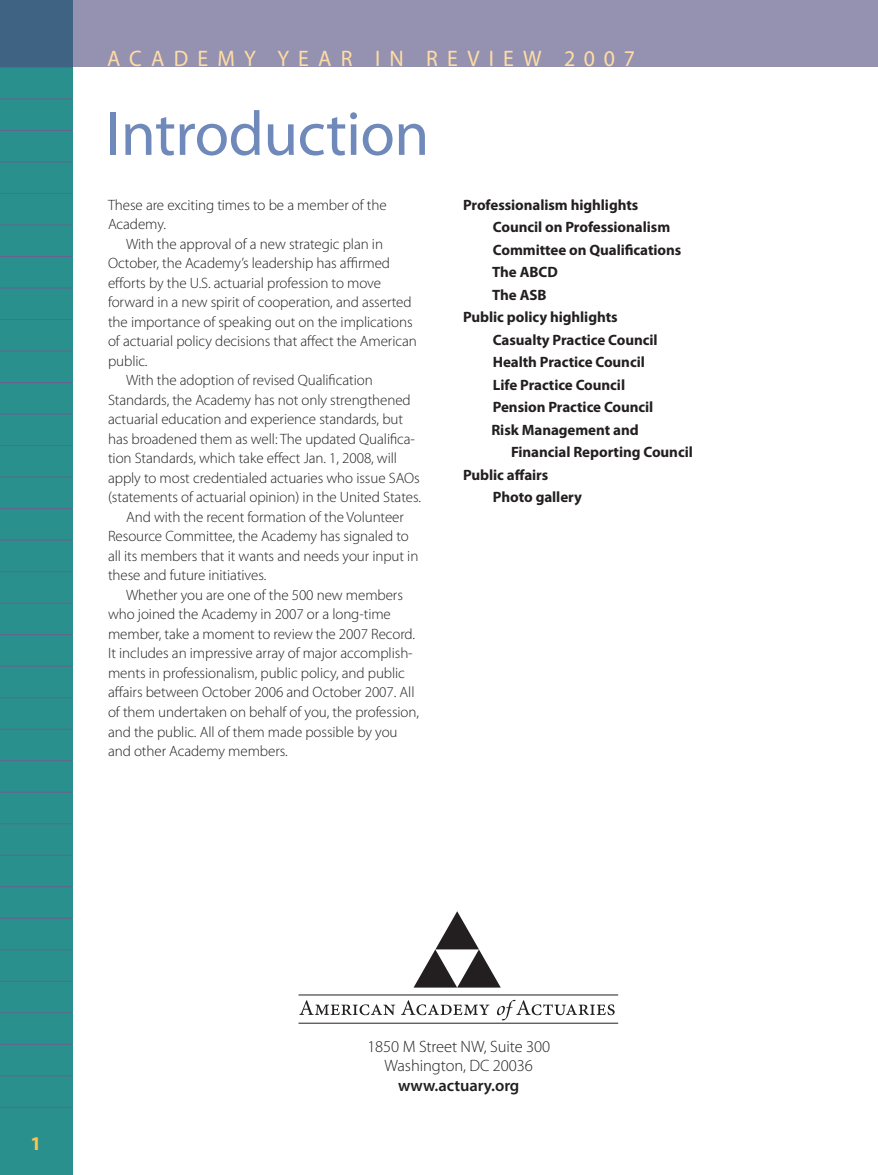
<style>
.page{position:relative;width:878px;height:1175px;background:#fff}
.page>*{position:absolute;margin:0;border:0;box-sizing:border-box;transform-origin:0 0}
.Section_Head{font:63px "Myriad Pro";letter-spacing:-.01em;color:#6f89bb}
.Head__First_Line{font:22.5px "Myriad Pro";letter-spacing:.42em;color:#ffdda3}
.t1{font:700 19.5px "Myriad Pro";color:#fec44d}
.t2{font:300 16.5px "Myriad Pro";letter-spacing:-.005em;color:#231f20}
.t3{font:600 16.5px "Myriad Pro";letter-spacing:-.005em;color:#231f20}
.text{font:300 15px/19.5px "Myriad Pro";letter-spacing:-.005em;color:#231f20}
.text-2{font:700 15px "Myriad Pro";letter-spacing:-.005em;color:#231f20}
.text_NI{font:300 15px/19.5px "Myriad Pro";letter-spacing:-.005em;color:#231f20}
</style>
<div class="page">
<div style="left:0;top:0;width:72px;height:1174px;background:#29908e"></div>
<hr style="left:0;top:67px;width:72px;height:1px;background:#676290">
<hr style="left:0;top:99px;width:72px;height:1px;background:#676290">
<hr style="left:0;top:130px;width:72px;height:1px;background:#676290">
<hr style="left:0;top:162px;width:72px;height:1px;background:#676290">
<hr style="left:0;top:193px;width:72px;height:1px;background:#676290">
<hr style="left:0;top:225px;width:72px;height:1px;background:#676290">
<hr style="left:0;top:256px;width:72px;height:1px;background:#676290">
<hr style="left:0;top:288px;width:72px;height:1px;background:#676290">
<hr style="left:0;top:319px;width:72px;height:1px;background:#676290">
<hr style="left:0;top:351px;width:72px;height:1px;background:#676290">
<hr style="left:0;top:382px;width:72px;height:1px;background:#676290">
<hr style="left:0;top:414px;width:72px;height:1px;background:#676290">
<hr style="left:0;top:445px;width:72px;height:1px;background:#676290">
<hr style="left:0;top:477px;width:72px;height:1px;background:#676290">
<hr style="left:0;top:508px;width:72px;height:1px;background:#676290">
<hr style="left:0;top:540px;width:72px;height:1px;background:#676290">
<hr style="left:0;top:571px;width:72px;height:1px;background:#676290">
<hr style="left:0;top:603px;width:72px;height:1px;background:#676290">
<hr style="left:0;top:634px;width:72px;height:1px;background:#676290">
<hr style="left:0;top:666px;width:72px;height:1px;background:#676290">
<hr style="left:0;top:697px;width:72px;height:1px;background:#676290">
<hr style="left:0;top:729px;width:72px;height:1px;background:#676290">
<hr style="left:0;top:760px;width:72px;height:1px;background:#676290">
<hr style="left:0;top:792px;width:72px;height:1px;background:#676290">
<hr style="left:0;top:823px;width:72px;height:1px;background:#676290">
<hr style="left:0;top:855px;width:72px;height:1px;background:#676290">
<hr style="left:0;top:886px;width:72px;height:1px;background:#676290">
<hr style="left:0;top:918px;width:72px;height:1px;background:#676290">
<hr style="left:0;top:949px;width:72px;height:1px;background:#676290">
<hr style="left:0;top:981px;width:72px;height:1px;background:#676290">
<hr style="left:0;top:1012px;width:72px;height:1px;background:#676290">
<hr style="left:0;top:1044px;width:72px;height:1px;background:#676290">
<hr style="left:0;top:1075px;width:72px;height:1px;background:#676290">
<hr style="left:0;top:1107px;width:72px;height:1px;background:#676290">
<svg style="left:0;top:0;width:878px;height:67px;background:#8d8dac"></svg>
<svg style="left:414px;top:911px;width:86px;height:76px"></svg>
<svg style="left:299px;top:1000px;width:96px;height:15px"></svg>
<svg style="left:401px;top:1000px;width:88px;height:15px"></svg>
<svg style="left:497px;top:999px;width:117px;height:21px"></svg>
<hr style="left:298px;top:994px;width:320px;height:1px;background:#231f20">
<hr style="left:298px;top:1022px;width:320px;height:1px;background:#231f20">
<p class="Head__First_Line" style="left:107px;top:45px;width:529px">ACADEMY YEAR IN REVIEW 2007</p>
<p class="Section_Head" style="left:106px;top:95px;width:325px">Introduction</p>
<p class="text_NI" style="left:108px;top:195px;width:280px">These are exciting times to be a member of the<br>Academy.</p>
<p class="text" style="left:108px;top:234px;width:310px;text-indent:18px">With the approval of a new strategic plan in October, the Academy’s leadership has affirmed efforts by the U.S. actuarial profession to move forward in a new spirit of cooperation, and asserted the importance of speaking out on the implications of actuarial policy decisions that affect the American public.</p>
<p class="text" style="left:108px;top:371px;width:314px;text-indent:18px">With the adoption of revised Qualification Standards, the Academy has not only strengthened actuarial education and experience standards, but has broadened them as well: The updated Qualifica&shy;tion Standards, which take effect Jan. 1, 2008, will apply to most credentialed actuaries who issue SAOs (statements of actuarial opinion) in the United States.</p>
<p class="text" style="left:108px;top:507px;width:312px;text-indent:18px">And with the recent formation of the Volunteer Resource Committee, the Academy has signaled to all its members that it wants and needs your input in these and future initiatives.</p>
<p class="text" style="left:108px;top:585px;width:312px;text-indent:18px">Whether you are one of the 500 new members who joined the Academy in 2007 or a long-time member, take a moment to review the 2007 Record.<br>It includes an impressive array of major accomplish&shy;ments in professionalism, public policy, and public affairs between October 2006 and October 2007. All of them undertaken on behalf of you, the profession, and the public. All of them made possible by you and other Academy members.</p>
<p class="text-2" style="left:463px;top:195px;width:177px">Professionalism highlights</p>
<p class="text-2" style="left:493px;top:217px;width:179px">Council on Professionalism</p>
<p class="text-2" style="left:493px;top:240px;width:190px">Committee on Qualifications</p>
<p class="text-2" style="left:492px;top:262px;width:67px">The ABCD</p>
<p class="text-2" style="left:492px;top:285px;width:56px">The ASB</p>
<p class="text-2" style="left:463px;top:307px;width:156px">Public policy highlights</p>
<p class="text-2" style="left:493px;top:330px;width:166px">Casualty Practice Council</p>
<p class="text-2" style="left:493px;top:352px;width:153px">Health Practice Council</p>
<p class="text-2" style="left:493px;top:375px;width:134px">Life Practice Council</p>
<p class="text-2" style="left:493px;top:397px;width:162px">Pension Practice Council</p>
<p class="text-2" style="left:491px;top:420px;width:149px">Risk Management and</p>
<p class="text-2" style="left:511px;top:442px;width:183px">Financial Reporting Council</p>
<p class="text-2" style="left:463px;top:465px;width:87px">Public affairs</p>
<p class="text-2" style="left:493px;top:487px;width:91px">Photo gallery</p>
<h3 class="t1" style="left:31px;top:1130px;width:12px">1</h3>
<p class="t2" style="left:367px;top:1037px;width:184px">1850 M Street NW, Suite 300</p>
<p class="t2" style="left:384px;top:1056px;width:150px">Washington, DC 20036</p>
<p class="t3" style="left:398px;top:1074px;width:123px">www.actuary.org</p>
</div>
